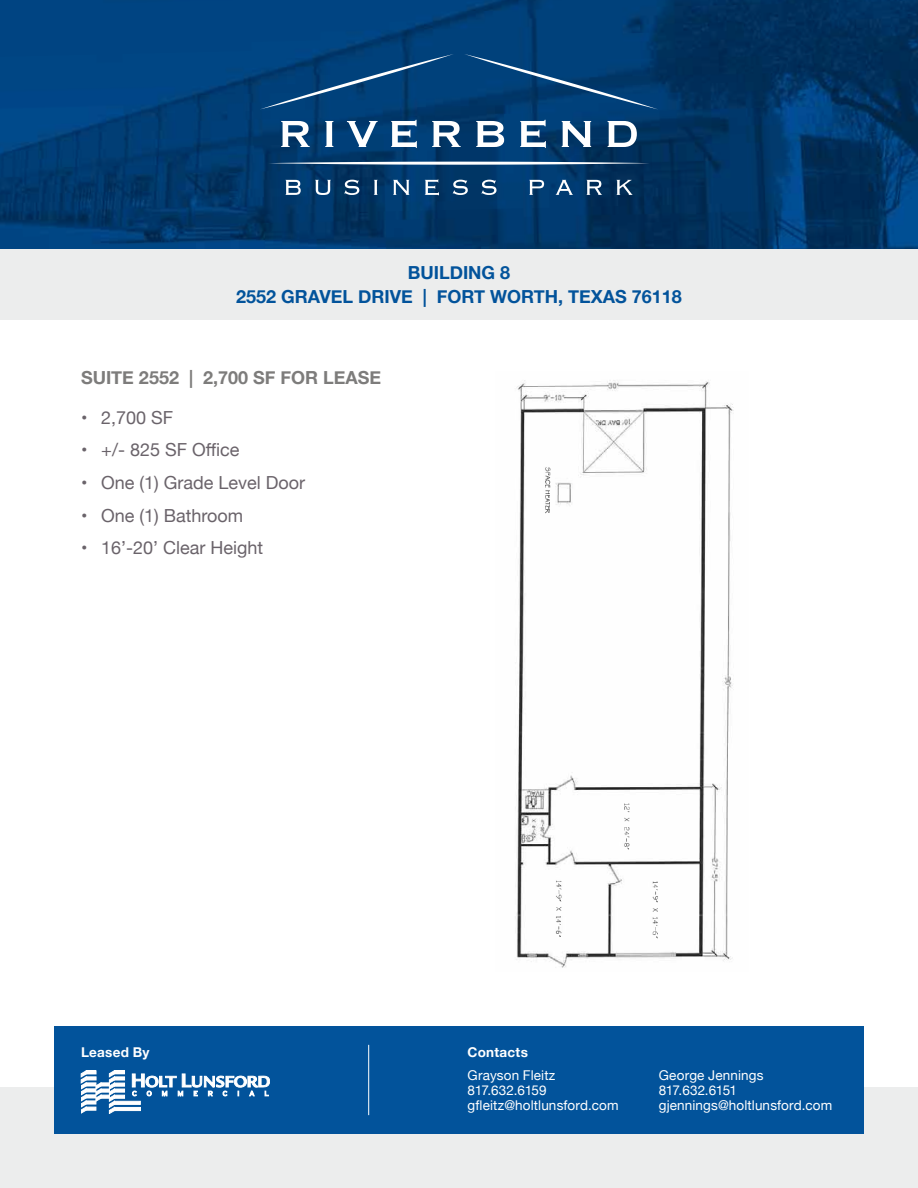
<style>
.page{position:relative;width:918px;height:1188px;background:#fff}
.page>*{position:absolute;margin:0;border:0;box-sizing:border-box;transform-origin:0 0}
.t1{font:18px "Helvetica Neue";color:#6a636a}
.t2{font:700 18px/24px "Helvetica Neue";color:#02539b;text-align:center}
.t3{font:700 18px "Helvetica Neue";color:#7d7c7b}
.t4{font:13.5px/15px "Helvetica Neue";letter-spacing:.01em;color:#fff}
.t5{font:700 13.5px "Helvetica Neue";letter-spacing:.015em;color:#fff}
</style>
<div class="page">
<div style="left:0;top:1088px;width:918px;height:100px;background:#eceded"></div>
<div style="left:54px;top:1026px;width:810px;height:108px;background:#02539b"></div>
<hr style="left:368px;top:1045px;width:1px;height:70px;background:#fff">
<img style="left:0;top:0;width:918px;height:249px">
<div style="left:0;top:249px;width:918px;height:71px;background:#eceded"></div>
<div style="left:114px;top:1101px;width:26px;height:3px;background:#fff;border:1px solid #fff"></div>
<hr style="left:114px;top:1107px;width:27px;height:4px;background:#fff">
<svg style="left:81px;top:1071px;width:44px;height:43px"></svg>
<svg style="left:132px;top:1073px;width:138px;height:24px"></svg>
<svg style="left:260px;top:54px;width:194px;height:55px"></svg>
<svg style="left:464px;top:54px;width:194px;height:55px"></svg>
<svg style="left:268px;top:162px;width:382px;height:3px"></svg>
<svg style="left:281px;top:121px;width:29px;height:26px"></svg>
<svg style="left:325px;top:121px;width:8px;height:26px"></svg>
<svg style="left:347px;top:121px;width:31px;height:26px"></svg>
<svg style="left:391px;top:120px;width:26px;height:28px"></svg>
<svg style="left:432px;top:121px;width:29px;height:26px"></svg>
<svg style="left:476px;top:121px;width:28px;height:26px"></svg>
<svg style="left:520px;top:120px;width:26px;height:28px"></svg>
<svg style="left:562px;top:121px;width:29px;height:26px"></svg>
<svg style="left:608px;top:121px;width:29px;height:26px"></svg>
<svg style="left:285px;top:180px;width:16px;height:15px"></svg>
<svg style="left:315px;top:180px;width:16px;height:15px"></svg>
<svg style="left:344px;top:180px;width:15px;height:15px"></svg>
<svg style="left:374px;top:180px;width:4px;height:15px"></svg>
<svg style="left:393px;top:180px;width:16px;height:15px"></svg>
<svg style="left:425px;top:179px;width:14px;height:16px"></svg>
<svg style="left:453px;top:180px;width:15px;height:15px"></svg>
<svg style="left:481px;top:180px;width:16px;height:15px"></svg>
<svg style="left:529px;top:180px;width:15px;height:15px"></svg>
<svg style="left:556px;top:180px;width:17px;height:15px"></svg>
<svg style="left:587px;top:180px;width:15px;height:15px"></svg>
<svg style="left:617px;top:180px;width:16px;height:15px"></svg>
<img style="left:517px;top:380px;width:217px;height:588px">
<img style="left:517px;top:404px;width:143px;height:556px">
<img style="left:516px;top:467px;width:36px;height:501px">
<h1 class="t2" style="left:236px;top:261px;width:447px">BUILDING 8<br>2552 GRAVEL DRIVE | FORT WORTH, TEXAS 76118</h1>
<h1 class="t3" style="left:81px;top:364px;width:302px">SUITE 2552 | 2,700 SF FOR LEASE</h1>
<h1 class="t1" style="left:81px;top:404px;width:94px">• 2,700 SF</h1>
<h1 class="t1" style="left:81px;top:437px;width:160px">• +/- 825 SF Office</h1>
<h1 class="t1" style="left:81px;top:470px;width:226px">• One (1) Grade Level Door</h1>
<h1 class="t1" style="left:81px;top:502px;width:164px">• One (1) Bathroom</h1>
<h1 class="t1" style="left:81px;top:535px;width:184px">• 16’-20’ Clear Height</h1>
<p class="t5" style="left:81px;top:1041px;width:70px">Leased By</p>
<p class="t5" style="left:468px;top:1041px;width:62px">Contacts</p>
<p class="t4" style="left:468px;top:1069px;width:153px">Grayson Fleitz<br>817.632.6159 gfleitz@holtlunsford.com</p>
<p class="t4" style="left:659px;top:1069px;width:175px">George Jennings<br>817.632.6151 gjennings@holtlunsford.com</p>
</div>
